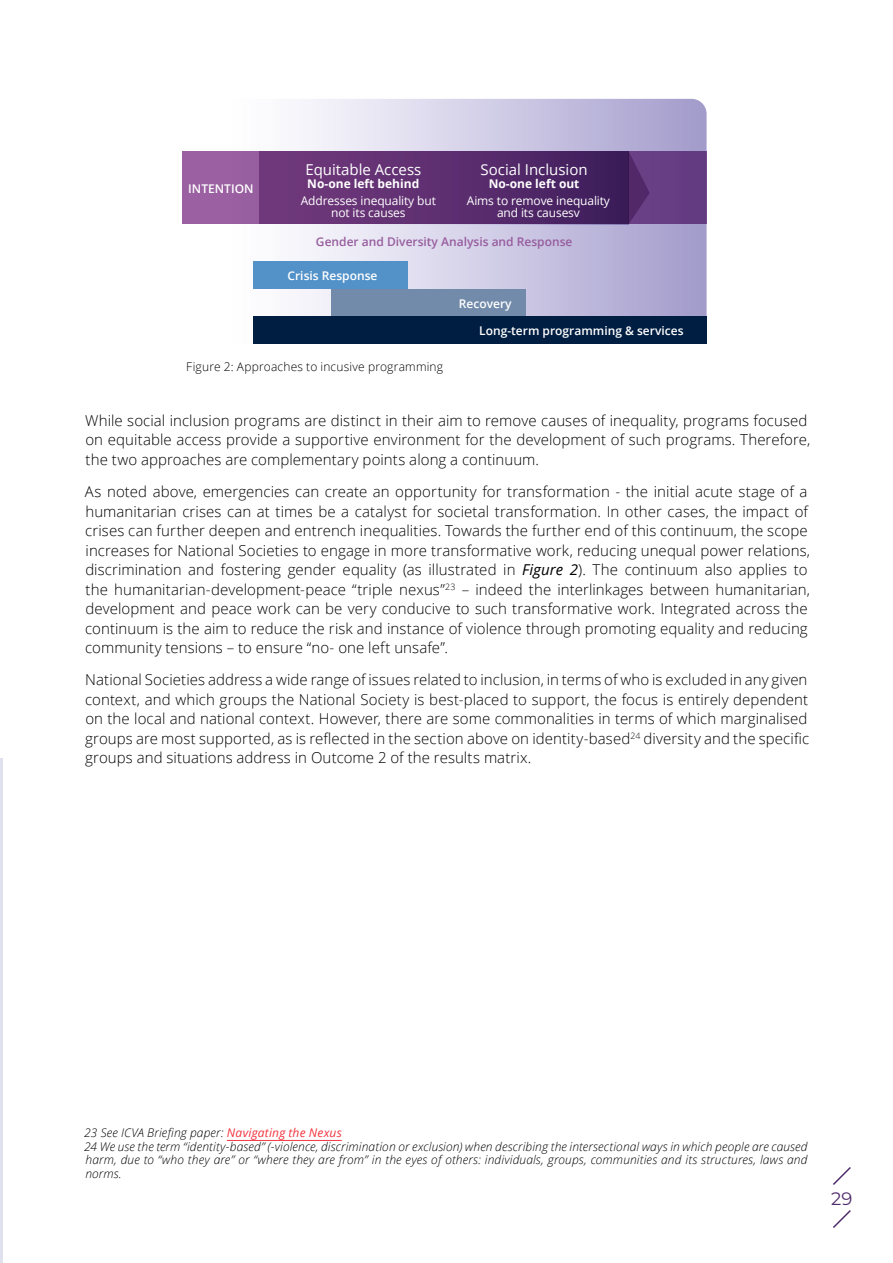
<style>
.page{position:relative;width:893px;height:1263px;background:#fff}
.page>*{position:absolute;margin:0;border:0;box-sizing:border-box;transform-origin:0 0}
.t1{font:18px "Montserrat";color:#502d6d}
.t2{font:300 15px/19.5px "Open Sans";letter-spacing:.005em;color:#000}
.t3{font:15px "Open Sans";color:#fff}
.t4{font:italic 300 12px/13.5px "Open Sans";letter-spacing:.01em;color:#000}
.t5{font:12px/12px "Open Sans";letter-spacing:-.01em;color:#fff;text-align:center}
.t6{font:300 12px "Open Sans";letter-spacing:.015em;color:#000}
.t7{font:600 12px "Open Sans";color:#fff}
.t8{font:600 12px "Open Sans";color:#975d9e}
.t9{font:700 12px "Open Sans";color:#fff}
.t10{font:600 12px "Open Sans";color:#fff}
.s1{font-weight:400;font-style:italic}
.s2{font-weight:400;color:#f33540}
</style>
<div class="page">
<hr style="left:0;top:758px;width:2px;height:505px;background:#e0e1ef">
<hr style="left:227px;top:1140px;width:115px;height:1px;background:#f33540">
<svg style="left:253px;top:99px;width:454px;height:217px"></svg>
<svg style="left:182px;top:151px;width:525px;height:73px;background:#835093"></svg>
<svg style="left:629px;top:151px;width:21px;height:73px;background:#5e3477"></svg>
<div style="left:260px;top:151px;width:369px;height:73px;background:linear-gradient(to right,#753c7f,#3f1e5c)"></div>
<div style="left:253px;top:262px;width:155px;height:27px;background:#5292c9"></div>
<div style="left:331px;top:289px;width:195px;height:27px;background:#728baa"></div>
<div style="left:253px;top:316px;width:454px;height:28px;background:#001e42"></div>
<svg style="left:833px;top:1167px;width:18px;height:18px"></svg>
<svg style="left:833px;top:1210px;width:18px;height:18px"></svg>
<p class="t7" style="left:188px;top:180px;width:67px">INTENTION</p>
<p class="t3" style="left:305px;top:159px;width:117px">Equitable Access</p>
<p class="t9" style="left:307px;top:175px;width:114px">No-one left behind</p>
<p class="t9" style="left:489px;top:175px;width:92px">No-one left out</p>
<p class="t3" style="left:481px;top:159px;width:109px">Social Inclusion</p>
<p class="t5" style="left:467px;top:195px;width:145px">Aims to remove inequality and its causesv</p>
<p class="t8" style="left:316px;top:233px;width:258px">Gender and Diversity Analysis and Response</p>
<p class="t5" style="left:301px;top:195px;width:137px">Addresses inequality but not its causes</p>
<p class="t10" style="left:288px;top:267px;width:91px">Crisis Response</p>
<p class="t10" style="left:459px;top:296px;width:54px">Recovery</p>
<p class="t7" style="left:479px;top:322px;width:206px">Long-term programming &amp; services</p>
<p class="t6" style="left:186px;top:358px;width:258px">Figure 2: Approaches to incusive programming</p>
<p class="t2" style="left:85px;top:410px;width:726px">While social inclusion programs are distinct in their aim to remove causes of inequality, programs focused on equitable access provide a supportive environment for the development of such programs. Therefore, the two approaches are complementary points along a continuum.</p>
<p class="t2" style="left:85px;top:481px;width:727px">As noted above, emergencies can create an opportunity for transformation - the initial acute stage of a humanitarian crises can at times be a catalyst for societal transformation. In other cases, the impact of crises can further deepen and entrench inequalities. Towards the further end of this continuum, the scope increases for National Societies to engage in more transformative work, reducing unequal power relations, discrimination and fostering gender equality (as illustrated in <span class="s1">Figure 2</span>). The continuum also applies to the humanitarian-development-peace “triple nexus”<sup>23</sup> – indeed the interlinkages between humanitarian, development and peace work can be very conducive to such transformative work. Integrated across the continuum is the aim to reduce the risk and instance of violence through promoting equality and reducing community tensions – to ensure “no- one left unsafe”.</p>
<p class="t2" style="left:85px;top:670px;width:726px;text-align:justify">National Societies address a wide range of issues related to inclusion, in terms of who is excluded in any given context, and which groups the National Society is best-placed to support, the focus is entirely dependent on the local and national context. However, there are some commonalities in terms of which marginalised groups are most supported, as is reflected in the section above on identity-based<sup>24</sup> diversity and the specific groups and situations address in Outcome 2 of the results matrix.</p>
<p class="t4" style="left:84px;top:1126px;width:725px">23 See ICVA Briefing paper: <span class="s2">Navigating the Nexus<br></span>24 We use the term “identity-based” (-violence, discrimination or exclusion) when describing the intersectional ways in which people are caused harm, due to “who they are” or “where they are from” in the eyes of others: individuals, groups, communities and its structures, laws and norms.</p>
<p class="t1" style="left:831px;top:1186px;width:23px">29</p>
</div>
